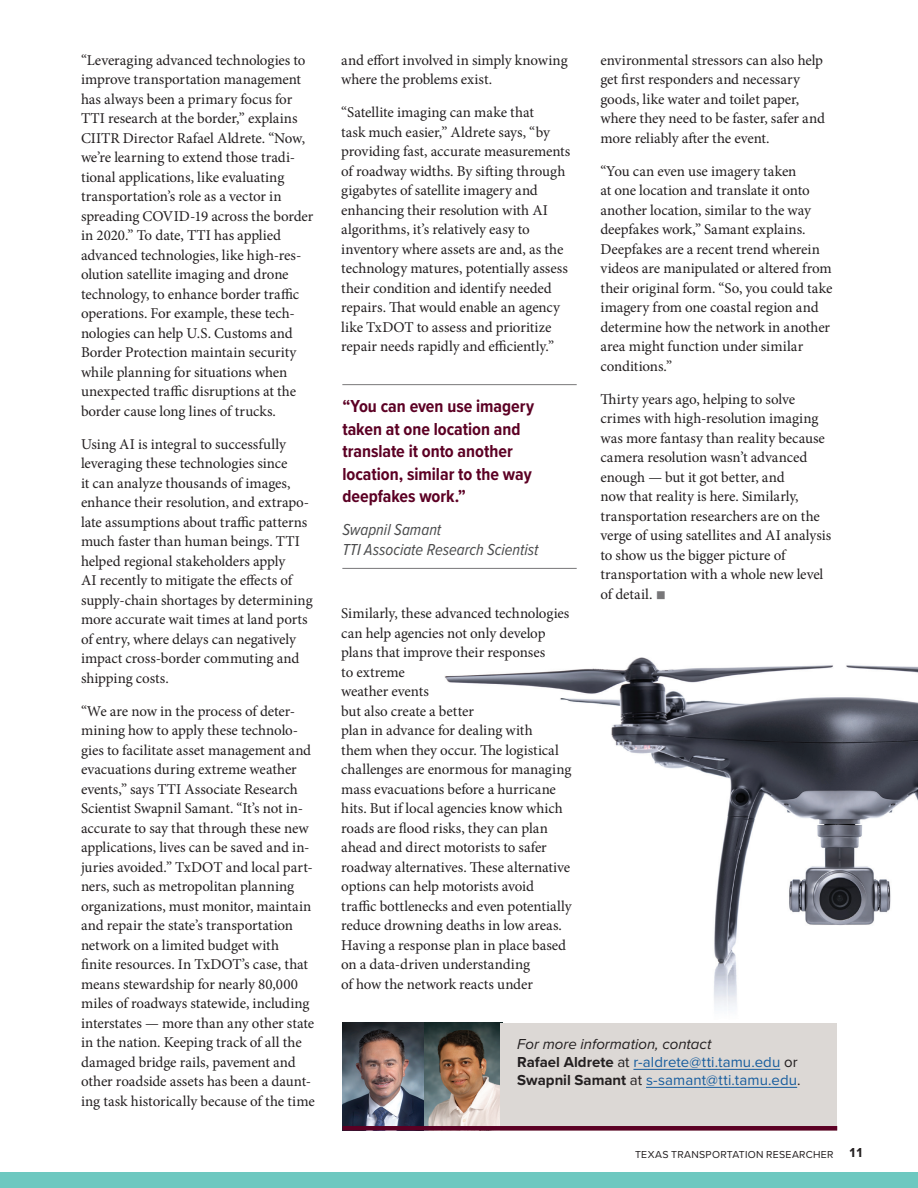
<style>
.page{position:relative;width:918px;height:1188px;background:#fff}
.page>*{position:absolute;margin:0;border:0;box-sizing:border-box;transform-origin:0 0}
.Quote_Part_1_Maroon{font:700 18px/22.5px "Proxima Nova Cond";color:#5c0024}
.Quote_Part_2_Researc{font:italic 16.5px/19.5px "Proxima Nova Cond";color:#4b4c4d}
.P_Body_Copy{font:15px/19.5px "Minion Pro";letter-spacing:-.005em;color:#231f20}
.Contact_Box{font:15px/18px "Proxima Nova";letter-spacing:.005em;color:#175d9e}
.t1{font:10.5px "Proxima Nova";letter-spacing:.025em;color:#231f20}
.s1{font-weight:700;font-size:27px;color:#787779}
.s2{font-style:italic;color:#231f20}
.s3{font-weight:700;color:#231f20}
.s4{color:#231f20}
.s5{font-weight:700;font-size:13.5px}
</style>
<div class="page">
<img style="left:423px;top:657px;width:495px;height:366px">
<hr style="left:342px;top:384px;width:235px;height:1px;background:#787779">
<hr style="left:342px;top:568px;width:235px;height:1px;background:#787779">
<img style="left:424px;top:1023px;width:76px;height:103px">
<img style="left:343px;top:1023px;width:81px;height:103px">
<div style="left:500px;top:1023px;width:337px;height:108px;background:#dcd8d5"></div>
<div style="left:343px;top:1126px;width:494px;height:5px;background:#5c0024"></div>
<hr style="left:633px;top:1069px;width:147px;height:1px;background:#175d9e">
<hr style="left:646px;top:1087px;width:151px;height:1px;background:#175d9e">
<div style="left:0;top:1173px;width:918px;height:15px;background:#6dc8c0"></div>
<hr style="left:0;top:663px;width:1px;height:525px;background:#fff">
<p class="P_Body_Copy" style="left:81px;top:50px;width:234px">“Leveraging advanced technologies to improve transportation management has always been a primary focus for TTI research at the border,” explains CIITR Director Rafael Aldrete. “Now, we’re learning to extend those tradi&shy;tional applications, like evaluating transportation’s role as a vector in spreading COVID-19 across the border in 2020.” To date, TTI has applied advanced technologies, like high-res&shy;olution satellite imaging and drone technology, to enhance border traffic operations. For example, these tech&shy;nologies can help U.S. Customs and Border Protection maintain security while planning for situations when unexpected traffic disruptions at the border cause long lines of trucks.</p>
<p class="P_Body_Copy" style="left:81px;top:434px;width:233px">Using AI is integral to successfully leveraging these technologies since<br>it can analyze thousands of images, enhance their resolution, and extrapo&shy;late assumptions about traffic patterns much faster than human beings. TTI helped regional stakeholders apply<br>AI recently to mitigate the effects of supply-chain shortages by determining more accurate wait times at land ports of entry, where delays can negatively impact cross-border commuting and shipping costs.</p>
<p class="P_Body_Copy" style="left:81px;top:701px;width:235px">“We are now in the process of deter&shy;mining how to apply these technolo&shy;gies to facilitate asset management and evacuations during extreme weather events,” says TTI Associate Research Scientist Swapnil Samant. “It’s not in&shy;accurate to say that through these new applications, lives can be saved and in&shy;juries avoided.” TxDOT and local part&shy;ners, such as metropolitan planning organizations, must monitor, maintain and repair the state’s transportation network on a limited budget with<br>finite resources. In TxDOT’s case, that means stewardship for nearly 80,000 miles of roadways statewide, including interstates — more than any other state in the nation. Keeping track of all the damaged bridge rails, pavement and other roadside assets has been a daunt&shy;ing task historically because of the time</p>
<p class="P_Body_Copy" style="left:341px;top:50px;width:228px">and effort involved in simply knowing where the problems exist.</p>
<p class="P_Body_Copy" style="left:341px;top:103px;width:231px">“Satellite imaging can make that<br>task much easier,” Aldrete says, “by providing fast, accurate measurements of roadway widths. By sifting through gigabytes of satellite imagery and enhancing their resolution with AI algorithms, it’s relatively easy to inventory where assets are and, as the technology matures, potentially assess their condition and identify needed repairs. That would enable an agency like TxDOT to assess and prioritize repair needs rapidly and efficiently.”</p>
<p class="Quote_Part_1_Maroon" style="left:342px;top:394px;width:193px">“You can even use imagery taken at one location and translate it onto another location, similar to the way deepfakes work.”</p>
<p class="Quote_Part_2_Researc" style="left:342px;top:519px;width:198px">Swapnil Samant<br>TTI Associate Research Scientist</p>
<p class="P_Body_Copy" style="left:341px;top:604px;width:232px">Similarly, these advanced technologies can help agencies not only develop plans that improve their responses<br>to extreme<br>weather events<br>but also create a better<br>plan in advance for dealing with<br>them when they occur. The logistical challenges are enormous for managing mass evacuations before a hurricane hits. But if local agencies know which roads are flood risks, they can plan ahead and direct motorists to safer roadway alternatives. These alternative options can help motorists avoid traffic bottlenecks and even potentially reduce drowning deaths in low areas.<br>Having a response plan in place based on a data-driven understanding<br>of how the network reacts under</p>
<p class="P_Body_Copy" style="left:600px;top:50px;width:226px">environmental stressors can also help get first responders and necessary goods, like water and toilet paper, where they need to be faster, safer and more reliably after the event.</p>
<p class="P_Body_Copy" style="left:600px;top:161px;width:234px">“You can even use imagery taken<br>at one location and translate it onto another location, similar to the way deepfakes work,” Samant explains.<br>Deepfakes are a recent trend wherein videos are manipulated or altered from their original form. “So, you could take imagery from one coastal region and determine how the network in another area might function under similar conditions.”</p>
<p class="P_Body_Copy" style="left:600px;top:389px;width:232px">Thirty years ago, helping to solve crimes with high-resolution imaging was more fantasy than reality because camera resolution wasn’t advanced enough — but it got better, and<br>now that reality is here. Similarly, transportation researchers are on the verge of using satellites and AI analysis to show us the bigger picture of transportation with a whole new level of detail. <span class="s1">■</span></p>
<p class="Contact_Box" style="left:517px;top:1034px;width:285px"><span class="s2">For more information, contact<br></span><span class="s3">Rafael Aldrete</span> <span class="s4">at</span> r-aldrete@tti.tamu.edu <span class="s4">or<br></span><span class="s3">Swapnil Samant</span> <span class="s4">at</span> s-samant@tti.tamu.edu<span class="s4">.</span></p>
<p class="t1" style="left:635px;top:1147px;width:230px">TEXAS TRANSPORTATION RESEARCHER <span class="s5">11</span></p>
</div>
